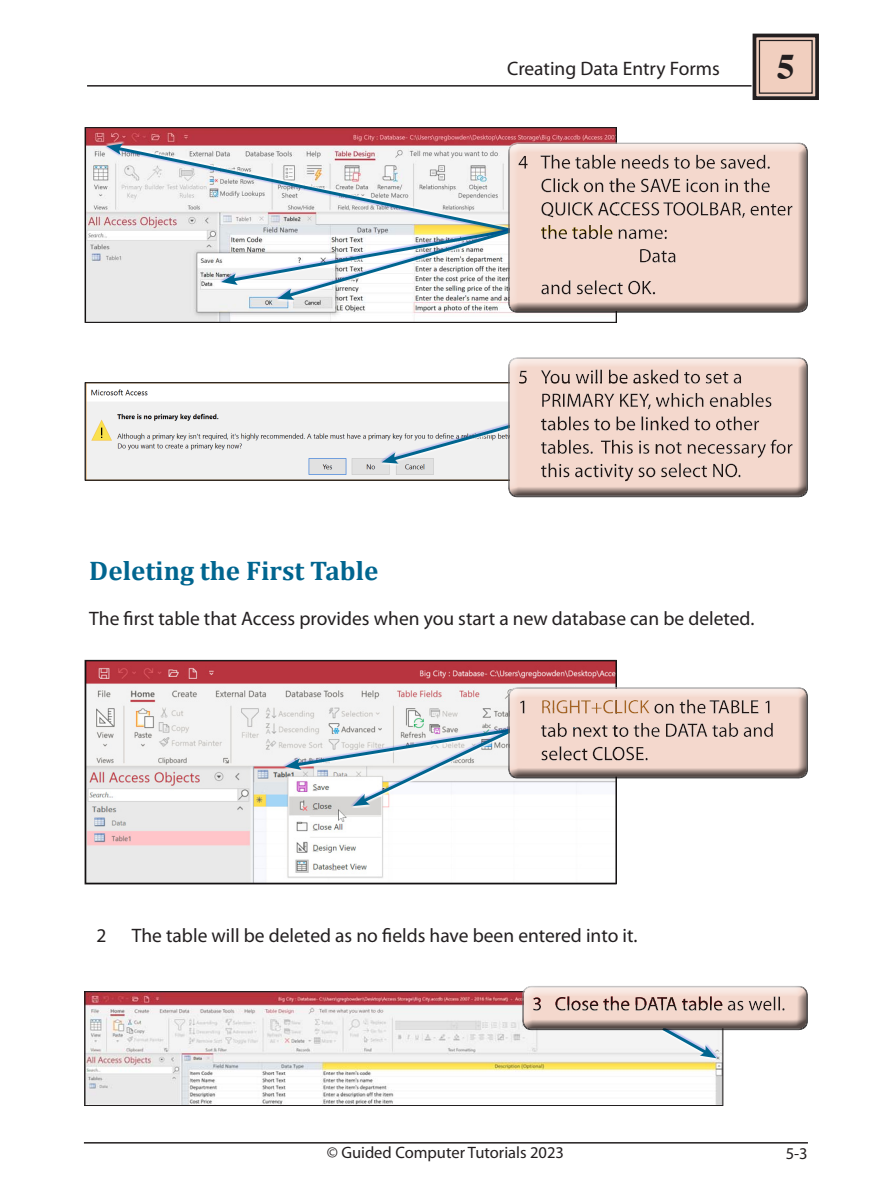
<style>
.page{position:relative;width:893px;height:1191px;background:#fff}
.page>*{position:absolute;margin:0;border:0;box-sizing:border-box;transform-origin:0 0}
.Index_section{font:700 36px "Times";color:#231f20}
.Sub-Head{font:700 27px "Cambria";color:#00658f}
.Body{font:19.5px "Myriad Pro";color:#231f20}
.Paragraph{font:19.5px "Myriad Pro";color:#231f20}
.Body-2{font:16.5px "Myriad Pro";color:#231f20}
</style>
<div class="page">
<hr style="left:84px;top:1142px;width:724px;height:1px;background:#231f20">
<hr style="left:87px;top:85px;width:665px;height:2px;background:#231f20">
<svg style="left:751px;top:33px;width:68px;height:67px;background:#c1a89c"></svg>
<div style="left:759px;top:40px;width:54px;height:54px;border:1px solid #231f20"></div>
<img style="left:87px;top:129px;width:528px;height:192px">
<div style="left:85px;top:127px;width:532px;height:196px;border:1px solid #231f20"></div>
<div style="left:105px;top:142px;width:409px;height:90px;background:#b93442"></div>
<img style="left:87px;top:389px;width:295px;height:89px">
<div style="left:85px;top:382px;width:572px;height:98px;border:1px solid #231f20"></div>
<div style="left:379px;top:422px;width:135px;height:41px;background:#00f;opacity:.18"></div>
<img style="left:87px;top:662px;width:528px;height:220px">
<div style="left:85px;top:660px;width:532px;height:224px;border:1px solid #231f20"></div>
<img style="left:87px;top:993px;width:634px;height:110px">
<div style="left:85px;top:991px;width:638px;height:114px;border:1px solid #231f20"></div>
<svg style="left:382px;top:382px;width:126px;height:99px"></svg>
<div style="left:508px;top:357px;width:307px;height:141px;background:#231f20;opacity:.75"></div>
<svg style="left:285px;top:687px;width:332px;height:119px"></svg>
<div style="left:508px;top:684px;width:300px;height:88px;background:#fff;opacity:.75"></div>
<div style="left:508px;top:688px;width:300px;height:91px;background:#231f20;opacity:.75"></div>
<div style="left:660px;top:1028px;width:58px;height:32px;background:#f2f2f2"></div>
<div style="left:661px;top:1024px;width:58px;height:35px;background:#00f;opacity:.18"></div>
<svg style="left:522px;top:1031px;width:202px;height:27px"></svg>
<div style="left:521px;top:986px;width:287px;height:45px;background:#231f20;opacity:.75"></div>
<div style="left:276px;top:227px;width:244px;height:75px;background:#fff;opacity:.94"></div>
<svg style="left:106px;top:144px;width:402px;height:156px"></svg>
<div style="left:508px;top:140px;width:307px;height:174px;background:#231f20;opacity:.75"></div>
<p class="Body" style="left:507px;top:57px;width:214px">Creating Data Entry Forms</p>
<p class="Index_section" style="left:777px;top:33px;width:19px">5</p>
<p class="Sub-Head" style="left:89px;top:552px;width:291px">Deleting the First Table</p>
<p class="Paragraph" style="left:89px;top:606px;width:667px">The first table that Access provides when you start a new database can be deleted.</p>
<p class="Body" style="left:96px;top:923px;width:12px">2</p>
<p class="Body" style="left:132px;top:923px;width:507px">The table will be deleted as no fields have been entered into it.</p>
<p class="Body-2" style="left:327px;top:1142px;width:239px">© Guided Computer Tutorials 2023</p>
<p class="Body-2" style="left:786px;top:1143px;width:23px">5-3</p>
</div>
